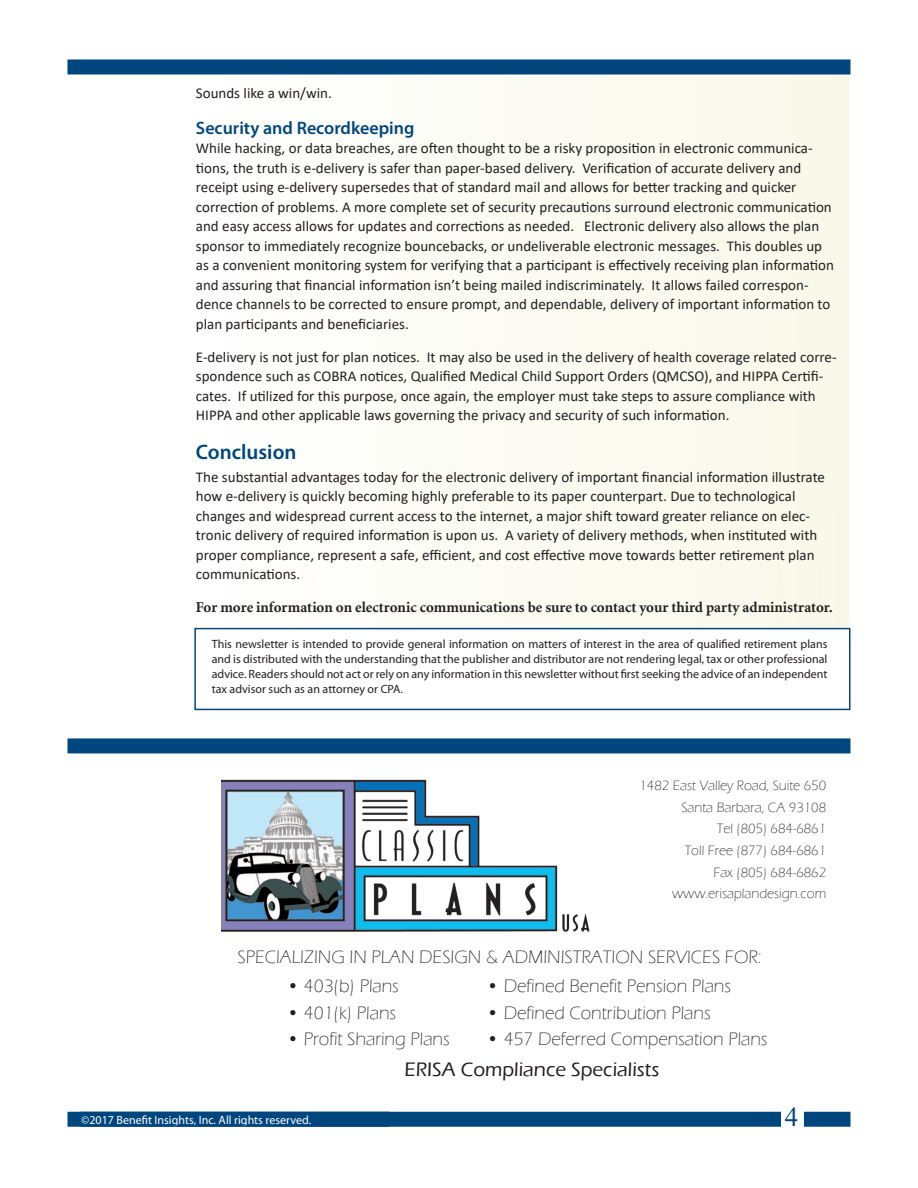
<style>
.page{position:relative;width:918px;height:1188px;background:#fff}
.page>*{position:absolute;margin:0;border:0;box-sizing:border-box;transform-origin:0 0}
.t1{font:27px "Times New Roman";color:#00467e}
.subhead{font:600 21px "Myriad Pro";color:#00467e}
.body{font:500 20.1px "Eras ITC";color:#231f20}
.body-2{font:300 18.6px "Eras ITC";color:#231f20}
.subhead_2{font:600 18px "Myriad Pro";color:#00467e}
.body-3{font:15px/19.5px "Calibri";color:#231f20}
.body-4{font:700 15px "Minion";color:#231f20}
.body-5{font:300 13.95px "Eras ITC";color:#231f20}
.Disclaimer{font:12px/15px "Myriad Pro";color:#231f20;text-align:justify}
.t2{font:12px "Myriad Pro";color:#fff}
</style>
<div class="page">
<div style="left:191px;top:75px;width:657px;height:552px;background:#fbfbf4"></div>
<img style="left:221px;top:779px;width:369px;height:153px">
<div style="left:67px;top:59px;width:783px;height:15px;background:#00467e"></div>
<div style="left:194px;top:628px;width:656px;height:82px;border:2px solid #00467e"></div>
<div style="left:67px;top:1112px;width:783px;height:15px;background:#00467e"></div>
<div style="left:781px;top:1105px;width:23px;height:22px;background:#fff"></div>
<div style="left:80px;top:1112px;width:309px;height:15px;border:2px solid #00467e"></div>
<div style="left:68px;top:738px;width:782px;height:15px;background:#00467e"></div>
<p class="body-3" style="left:196px;top:83px;width:137px">Sounds like a win/win.</p>
<p class="subhead_2" style="left:196px;top:118px;width:220px">Security and Recordkeeping</p>
<p class="body-3" style="left:196px;top:138px;width:640px">While hacking, or data breaches, are often thought to be a risky proposition in electronic communica&shy;tions, the truth is e-delivery is safer than paper-based delivery. Verification of accurate delivery and receipt using e-delivery supersedes that of standard mail and allows for better tracking and quicker correction of problems. A more complete set of security precautions surround electronic communication and easy access allows for updates and corrections as needed. Electronic delivery also allows the plan sponsor to immediately recognize bouncebacks, or undeliverable electronic messages. This doubles up as a convenient monitoring system for verifying that a participant is effectively receiving plan information and assuring that financial information isn’t being mailed indiscriminately. It allows failed correspon&shy;dence channels to be corrected to ensure prompt, and dependable, delivery of important information to plan participants and beneficiaries.</p>
<p class="body-3" style="left:196px;top:347px;width:642px">E-delivery is not just for plan notices. It may also be used in the delivery of health coverage related corre&shy;spondence such as COBRA notices, Qualified Medical Child Support Orders (QMCSO), and HIPPA Certifi&shy;cates. If utilized for this purpose, once again, the employer must take steps to assure compliance with HIPPA and other applicable laws governing the privacy and security of such information.</p>
<p class="subhead" style="left:196px;top:440px;width:102px">Conclusion</p>
<p class="body-3" style="left:196px;top:467px;width:631px">The substantial advantages today for the electronic delivery of important financial information illustrate how e-delivery is quickly becoming highly preferable to its paper counterpart. Due to technological changes and widespread current access to the internet, a major shift toward greater reliance on elec&shy;tronic delivery of required information is upon us. A variety of delivery methods, when instituted with proper compliance, represent a safe, efficient, and cost effective move towards better retirement plan communications.</p>
<p class="body-4" style="left:196px;top:600px;width:638px">For more information on electronic communications be sure to contact your third party administrator.</p>
<p class="Disclaimer" style="left:212px;top:636px;width:617px">This newsletter is intended to provide general information on matters of interest in the area of qualified retirement plans and is distributed with the understanding that the publisher and distributor are not rendering legal, tax or other professional advice. Readers should not act or rely on any information in this newsletter without first seeking the advice of an independent tax advisor such as an attorney or CPA.</p>
<p class="body-5" style="left:640px;top:778px;width:188px">1482 East Valley Road, Suite 650</p>
<p class="body-5" style="left:681px;top:799px;width:146px">Santa Barbara, CA 93108</p>
<p class="body-5" style="left:717px;top:821px;width:111px">Tel (805) 684-6861</p>
<p class="body-5" style="left:685px;top:843px;width:143px">Toll Free (877) 684-6861</p>
<p class="body-5" style="left:713px;top:864px;width:114px">Fax (805) 684-6862</p>
<p class="body-5" style="left:672px;top:886px;width:156px">www.erisaplandesign.com</p>
<p class="body-2" style="left:238px;top:947px;width:525px">SPECIALIZING IN PLAN DESIGN &amp; ADMINISTRATION SERVICES FOR:</p>
<p class="body-2" style="left:287px;top:976px;width:114px">• 403(b) Plans</p>
<p class="body-2" style="left:487px;top:976px;width:246px">• Defined Benefit Pension Plans</p>
<p class="body-2" style="left:287px;top:1002px;width:111px">• 401(k) Plans</p>
<p class="body-2" style="left:487px;top:1002px;width:226px">• Defined Contribution Plans</p>
<p class="body-2" style="left:287px;top:1028px;width:165px">• Profit Sharing Plans</p>
<p class="body-2" style="left:487px;top:1028px;width:283px">• 457 Deferred Compensation Plans</p>
<p class="body" style="left:404px;top:1058px;width:256px">ERISA Compliance Specialists</p>
<p class="t2" style="left:81px;top:1113px;width:231px">©2017 Benefit Insights, Inc. All rights reserved.</p>
<p class="t1" style="left:785px;top:1098px;width:15px">4</p>
</div>
